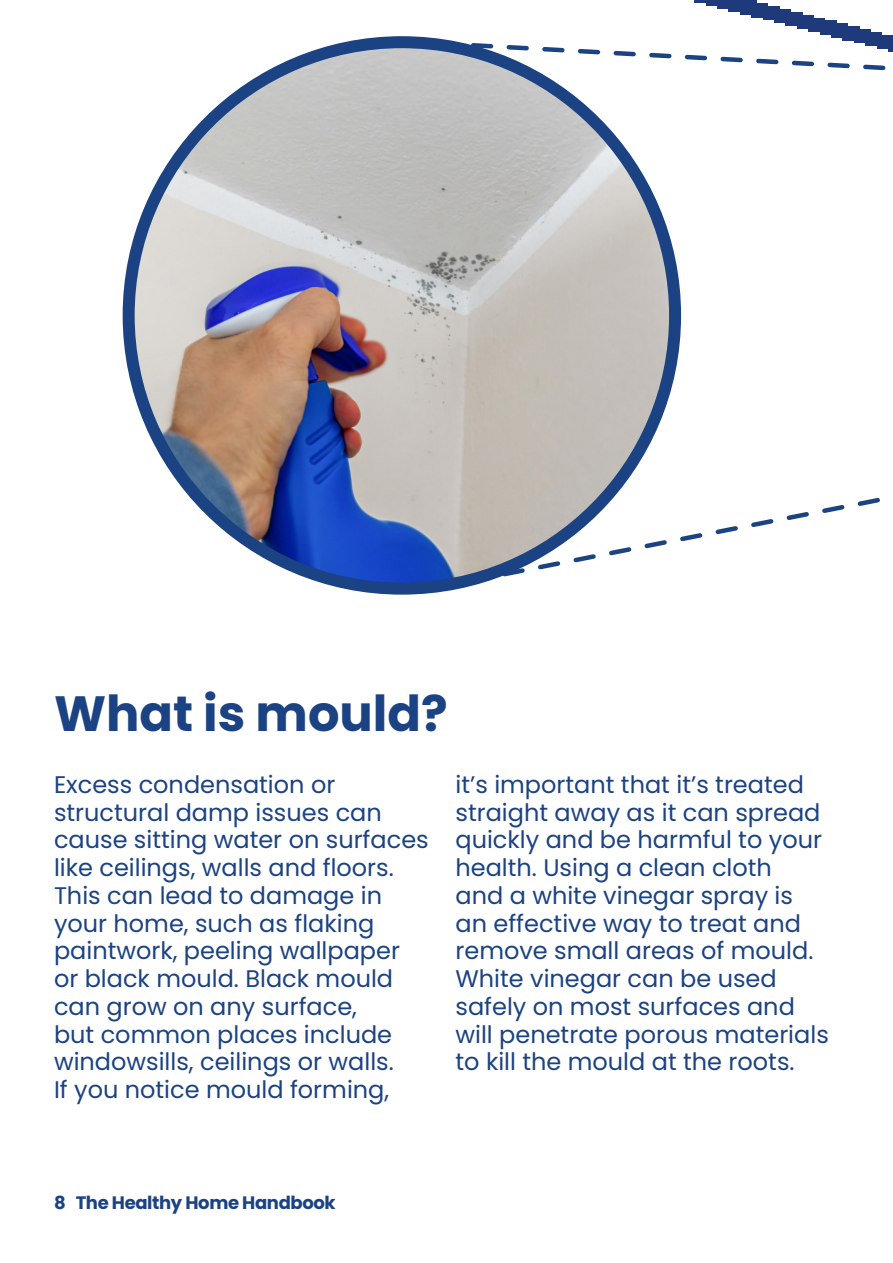
<style>
.page{position:relative;width:893px;height:1263px;background:#fff}
.page>*{position:absolute;margin:0;border:0;box-sizing:border-box;transform-origin:0 0}
.t1{font:700 49.5px "Poppins";color:#1b4282}
.t2{font:24px/27.8px "Poppins";color:#1b4282}
.t3{font:700 18px "Poppins";letter-spacing:-.02em;color:#1b4282}
</style>
<div class="page">
<img style="left:596px;top:0;width:297px;height:354px">
<img style="left:129px;top:42px;width:546px;height:547px;border-radius:273px">
<svg style="left:397px;top:37px;width:496px;height:73px"></svg>
<svg style="left:464px;top:354px;width:416px;height:232px"></svg>
<p class="t1" style="left:54px;top:685px;width:395px">What is mould?</p>
<p class="t2" style="left:54px;top:771px;width:376px">Excess condensation or structural damp issues can cause sitting water on surfaces like ceilings, walls and floors.<br>This can lead to damage in your home, such as flaking paintwork, peeling wallpaper or black mould. Black mould can grow on any surface,<br>but common places include windowsills, ceilings or walls.<br>If you notice mould forming,</p>
<p class="t2" style="left:455px;top:771px;width:375px">it’s important that it’s treated straight away as it can spread quickly and be harmful to your health. Using a clean cloth<br>and a white vinegar spray is an effective way to treat and remove small areas of mould.<br>White vinegar can be used safely on most surfaces and will penetrate porous materials to kill the mould at the roots.</p>
<p class="t3" style="left:54px;top:1192px;width:283px">8 The Healthy Home Handbook</p>
</div>
